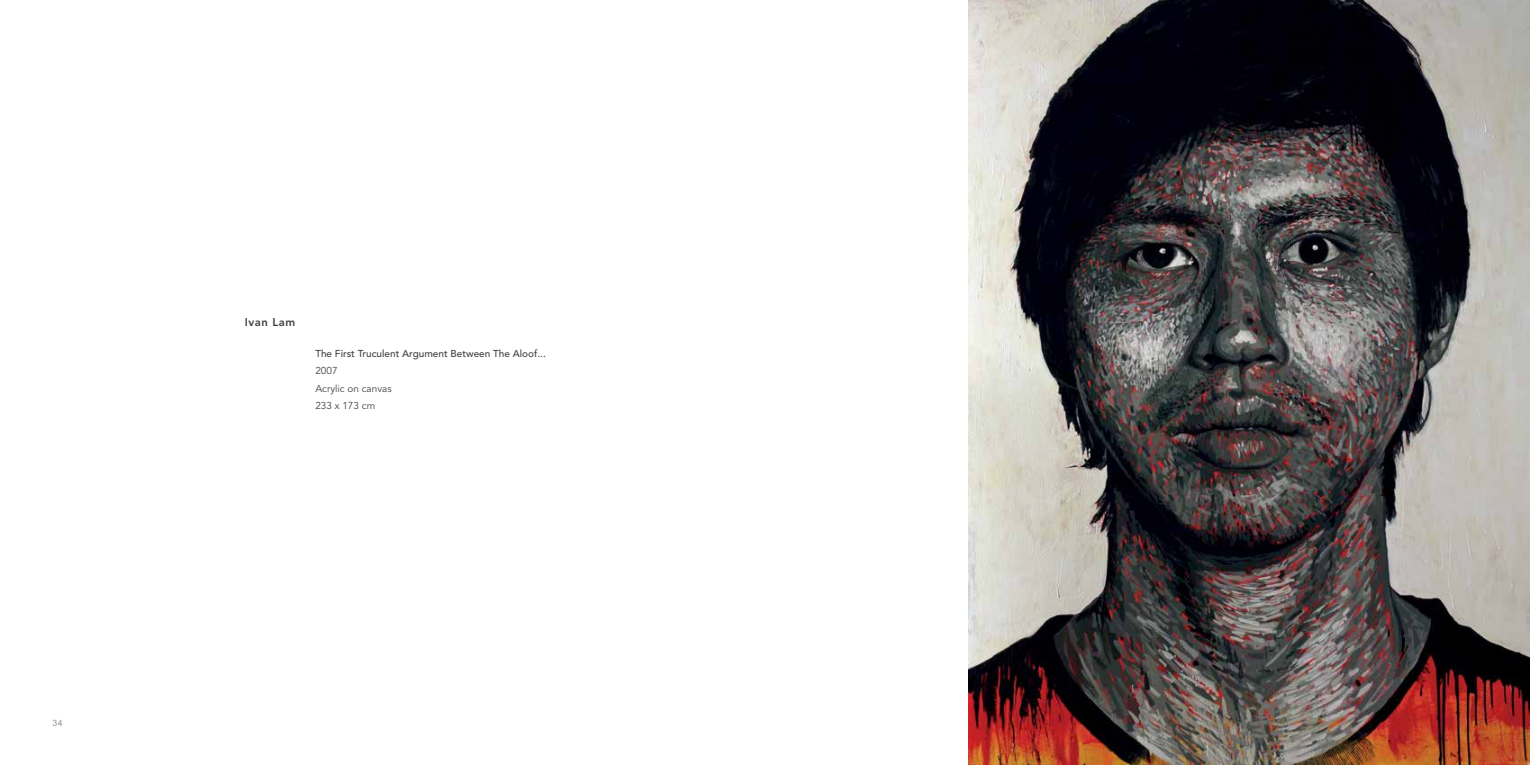
<style>
.page{position:relative;width:1530px;height:765px;background:#fff}
.page>*{position:absolute;margin:0;border:0;box-sizing:border-box;transform-origin:0 0}
.t1{font:800 11.25px "Avenir LT Std";letter-spacing:.05em;color:#414042}
.t2{font:500 10px "Avenir LT Std";color:#414042}
.t3{font:10px/17.5px "Avenir LT Std";color:#414042}
.t4{font:8.75px "Arial";color:#939598}
</style>
<div class="page">
<img style="left:969px;top:0;width:561px;height:765px">
<p class="t4" style="left:53px;top:717px;width:12px">34</p>
<p class="t1" style="left:245px;top:316px;width:52px">Ivan Lam</p>
<p class="t2" style="left:315px;top:348px;width:232px">The First Truculent Argument Between The Aloof...</p>
<p class="t3" style="left:315px;top:362px;width:78px">2007<br>Acrylic on canvas<br>233 x 173 cm</p>
</div>
